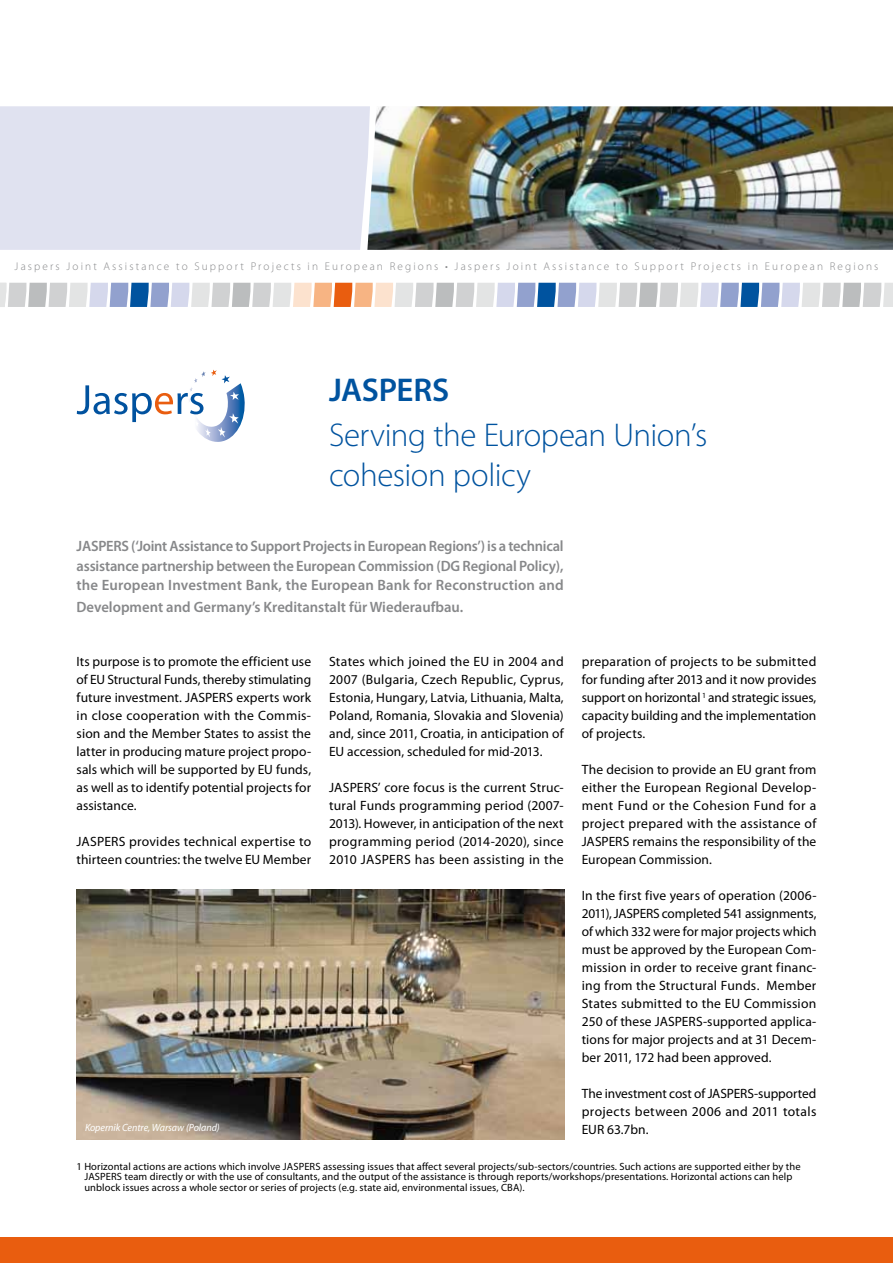
<style>
.page{position:relative;width:893px;height:1263px;background:#fff}
.page>*{position:absolute;margin:0;border:0;box-sizing:border-box;transform-origin:0 0}
.t1{font:300 33px/39.6px "Myriad Pro";letter-spacing:-.015em;color:#00539f}
.t2{font:600 33px "Myriad Pro";letter-spacing:-.005em;color:#00539f}
.t3{font:600 15px/19.5px "Myriad Pro";color:#87888a;text-align:justify}
.t4{font:13.5px/18px "Myriad Pro";letter-spacing:.005em;color:#000;text-align:justify}
.t5{font:300 11.25px "Myriad Pro";letter-spacing:.19em;color:#87888a}
.t6{font:10.5px/10.5px "Myriad Pro";letter-spacing:.01em;color:#000}
.t7{font:italic 10.5px "Myriad Pro";letter-spacing:-.005em;color:#fff;scale:.96 1}
</style>
<div class="page">
<div style="left:0;top:1237px;width:893px;height:26px;background:#e95d0f"></div>
<img style="left:370px;top:106px;width:523px;height:144px">
<div style="left:0;top:106px;width:370px;height:144px;background:#e0e2f0"></div>
<svg style="left:77px;top:369px;width:168px;height:73px"></svg>
<svg style="left:0;top:283px;width:893px;height:24px;background:#c9cad2"></svg>
<img style="left:77px;top:889px;width:487px;height:250px">
<p class="t5" style="left:15px;top:260px;width:865px">Jaspers Joint Assistance to Support Projects in European Regions • Jaspers Joint Assistance to Support Projects in European Regions</p>
<h1 class="t2" style="left:329px;top:369px;width:121px">JASPERS</h1>
<h1 class="t1" style="left:329px;top:415px;width:380px">Serving the European Union’s cohesion policy</h1>
<p class="t3" style="left:77px;top:536px;width:489px">JASPERS (‘Joint Assistance to Support Projects in European Regions’) is a technical assistance partnership between the European Commission (DG Regional Policy), the European Investment Bank, the European Bank for Reconstruction and</p>
<p class="t3" style="left:77px;top:597px;width:388px">Development and Germany’s Kreditanstalt für Wiederaufbau.</p>
<p class="t4" style="left:582px;top:652px;width:236px">preparation of projects to be submitted for funding after 2013 and it now provides support on horizontal <sup>1</sup> and strategic issues, capacity building and the implementation of projects.</p>
<p class="t4" style="left:582px;top:760px;width:236px">The decision to provide an EU grant from either the European Regional Develop&shy;ment Fund or the Cohesion Fund for a project prepared with the assistance of JASPERS remains the responsibility of the European Commission.</p>
<p class="t4" style="left:582px;top:886px;width:236px">In the first five years of operation (2006- 2011), JASPERS completed 541 assignments, of which 332 were for major projects which must be approved by the European Com&shy;mission in order to receive grant financ&shy;ing from the Structural Funds. Member States submitted to the EU Commission 250 of these JASPERS-supported applica&shy;tions for major projects and at 31 Decem&shy;ber 2011, 172 had been approved.</p>
<p class="t4" style="left:582px;top:1084px;width:236px">The investment cost of JASPERS-supported projects between 2006 and 2011 totals EUR 63.7bn.</p>
<p class="t4" style="left:77px;top:652px;width:236px">Its purpose is to promote the efficient use of EU Structural Funds, thereby stimulating future investment. JASPERS experts work in close cooperation with the Commis&shy;sion and the Member States to assist the latter in producing mature project propo&shy;sals which will be supported by EU funds, as well as to identify potential projects for assistance.</p>
<p class="t4" style="left:77px;top:832px;width:236px">JASPERS provides technical expertise to thirteen countries: the twelve EU Member</p>
<p class="t4" style="left:329px;top:652px;width:236px">States which joined the EU in 2004 and 2007 (Bulgaria, Czech Republic, Cyprus, Estonia, Hungary, Latvia, Lithuania, Malta, Poland, Romania, Slovakia and Slovenia) and, since 2011, Croatia, in anticipation of EU accession, scheduled for mid-2013.</p>
<p class="t4" style="left:329px;top:778px;width:236px">JASPERS’ core focus is the current Struc&shy;tural Funds programming period (2007- 2013). However, in anticipation of the next programming period (2014-2020), since 2010 JASPERS has been assisting in the</p>
<p class="t7" style="left:85px;top:1121px;width:142px">Kopernik Centre, Warsaw (Poland)</p>
<p class="t6" style="left:84px;top:1160px;width:718px;text-indent:-8px">1 Horizontal actions are actions which involve JASPERS assessing issues that affect several projects/sub-sectors/countries. Such actions are supported either by the<br>JASPERS team directly or with the use of consultants, and the output of the assistance is through reports/workshops/presentations. Horizontal actions can help unblock issues across a whole sector or series of projects (e.g. state aid, environmental issues, CBA).</p>
</div>
